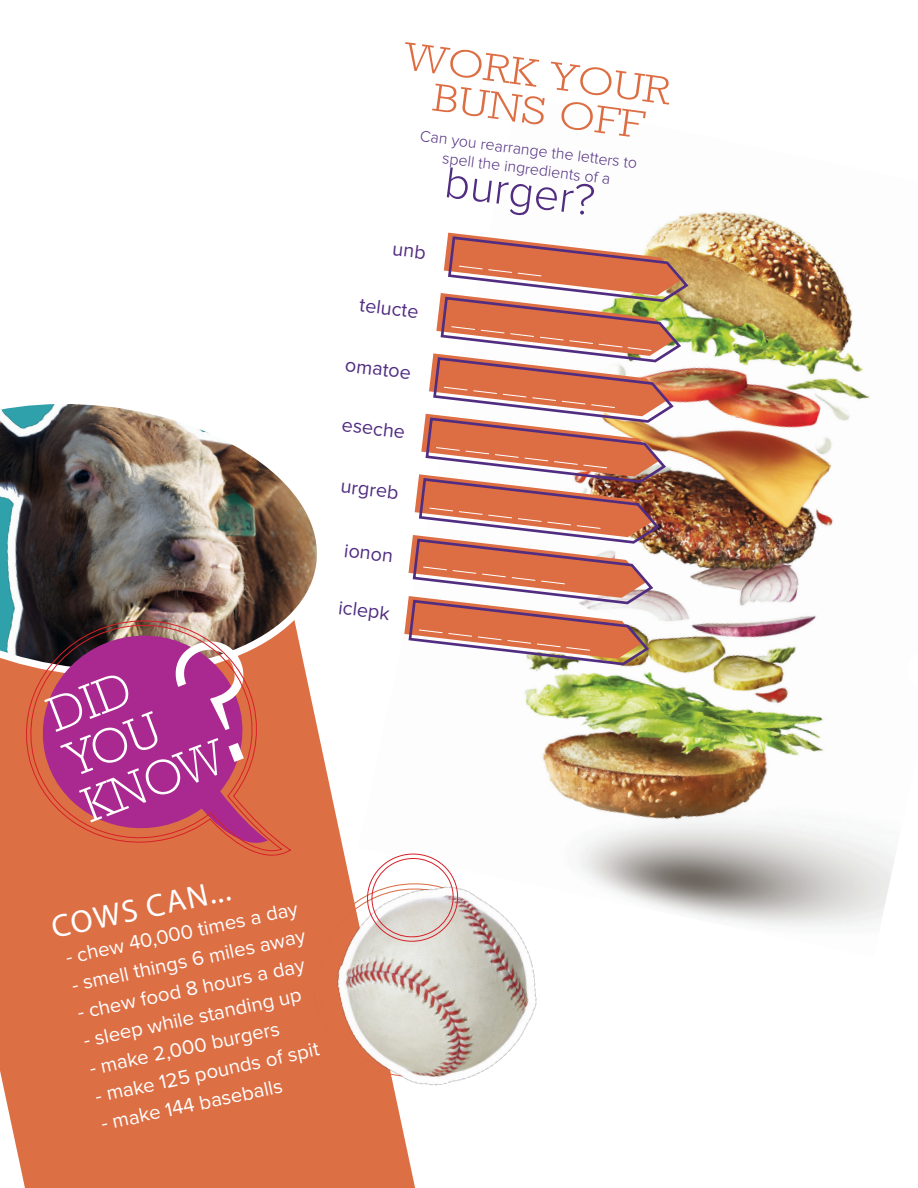
<style>
.page{position:relative;width:918px;height:1188px;background:#fff}
.page>*{position:absolute;margin:0;border:0;box-sizing:border-box;transform-origin:0 0}
.t1{font:300 45px "Proxima Nova";color:#512d81}
.t2{font:300 39.75px/37px "Rockwell";color:#dd6e44;text-align:center;scale:1.16 1}
.t3{font:31.95px "Myriad Pro";color:#fff}
.t4{font:20.4px "Proxima Nova";color:#fff}
.t5{font:19.8px "Proxima Nova";color:#512d81}
.t6{font:300 15.9px/19px "Proxima Nova";color:#512d81;text-align:center}
</style>
<div class="page">
<img style="left:448px;top:211px;width:447px;height:716px">
<svg style="left:0;top:685px;width:415px;height:503px;background:#e1815c"></svg>
<img style="left:0;top:404px;width:317px;height:281px">
<svg style="left:305px;top:875px;width:13px;height:211px"></svg>
<img style="left:318px;top:856px;width:249px;height:258px">
<svg style="left:310px;top:850px;width:206px;height:230px"></svg>
<svg style="left:14px;top:609px;width:278px;height:254px;background:#c36d4c"></svg>
<svg style="left:19px;top:614px;width:264px;height:241px;background:#b75573"></svg>
<img style="left:404px;top:233px;width:287px;height:434px">
<p class="t2" style="left:407px;top:36px;width:232px;rotate:8deg">WORK YOUR<br>BUNS OFF</p>
<p class="t6" style="left:421px;top:127px;width:220px;rotate:7deg">Can you rearrange the letters to spell the ingredients of a</p>
<p class="t1" style="left:447px;top:162px;width:152px;rotate:7deg">burger?</p>
<p class="t5" style="left:361px;top:296px;width:61px;rotate:7deg">telucte</p>
<p class="t5" style="left:346px;top:356px;width:68px;rotate:7deg">omatoe</p>
<p class="t5" style="left:343px;top:415px;width:65px;rotate:7deg">eseche</p>
<p class="t5" style="left:342px;top:477px;width:60px;rotate:7deg">urgreb</p>
<p class="t5" style="left:345px;top:541px;width:51px;rotate:7deg">ionon</p>
<p class="t5" style="left:340px;top:598px;width:53px;rotate:7deg">iclepk</p>
<p class="t3" style="left:48px;top:908px;width:184px;rotate:-12deg">COWS CAN...</p>
<p class="t4" style="left:63px;top:942px;width:238px;rotate:-12deg">- chew 40,000 times a day</p>
<p class="t4" style="left:69px;top:970px;width:240px;rotate:-12deg">- smell things 6 miles away</p>
<p class="t4" style="left:75px;top:998px;width:233px;rotate:-12deg">- chew food 8 hours a day</p>
<p class="t4" style="left:81px;top:1026px;width:224px;rotate:-12deg">- sleep while standing up</p>
<p class="t4" style="left:86px;top:1053px;width:195px;rotate:-12deg">- make 2,000 burgers</p>
<p class="t4" style="left:92px;top:1081px;width:230px;rotate:-12deg">- make 125 pounds of spit</p>
<p class="t4" style="left:98px;top:1109px;width:186px;rotate:-12deg">- make 144 baseballs</p>
</div>
